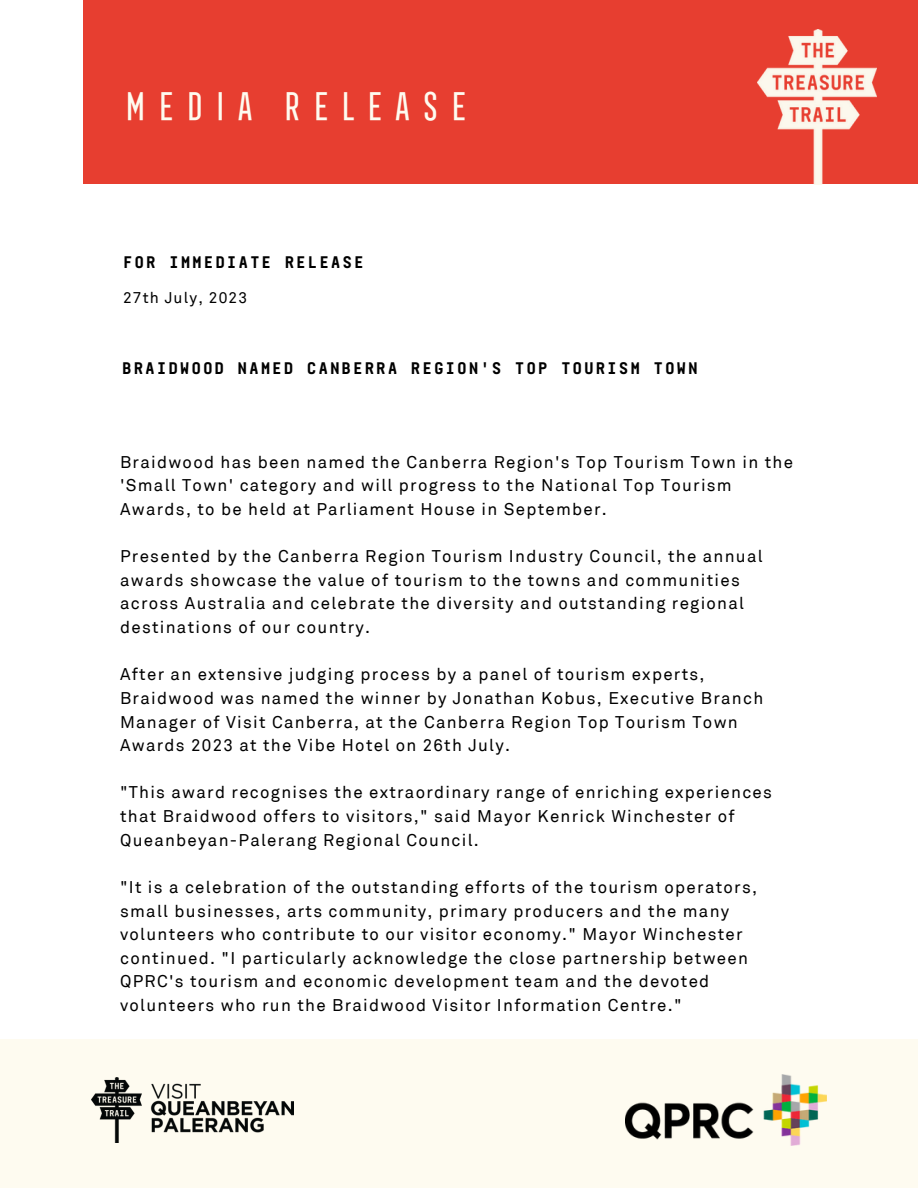
<style>
.page{position:relative;width:918px;height:1188px;background:#fff}
.page>*{position:absolute;margin:0;border:0;box-sizing:border-box;transform-origin:0 0}
.t1{font:39px "Frontage Condensed";letter-spacing:.18em;color:#fefbf0}
.t2{font:900 18.3px "Realtime";letter-spacing:.1em;color:#000}
.t3{font:16.95px/23.7px "Akkurat";letter-spacing:.075em;color:#000}
.t4{font:15.45px "Akkurat";letter-spacing:.075em;color:#000}
</style>
<div class="page">
<div style="left:83px;top:0;width:835px;height:184px;background:#e73e30"></div>
<div style="left:0;top:1040px;width:918px;height:148px;background:#fefbf0"></div>
<img style="left:757px;top:30px;width:119px;height:155px">
<img style="left:92px;top:1077px;width:201px;height:66px">
<img style="left:625px;top:1075px;width:202px;height:70px">
<p class="t1" style="left:121px;top:85px;width:348px">MEDIA RELEASE</p>
<p class="t2" style="left:123px;top:248px;width:242px">FOR IMMEDIATE RELEASE</p>
<p class="t4" style="left:123px;top:288px;width:126px">27th July, 2023</p>
<p class="t2" style="left:122px;top:354px;width:577px">BRAIDWOOD NAMED CANBERRA REGION'S TOP TOURISM TOWN</p>
<p class="t3" style="left:120px;top:449px;width:675px">Braidwood has been named the Canberra Region's Top Tourism Town in the 'Small Town' category and will progress to the National Top Tourism<br>Awards, to be held at Parliament House in September.</p>
<p class="t3" style="left:120px;top:544px;width:644px">Presented by the Canberra Region Tourism Industry Council, the annual awards showcase the value of tourism to the towns and communities across Australia and celebrate the diversity and outstanding regional destinations of our country.</p>
<p class="t3" style="left:120px;top:662px;width:645px">After an extensive judging process by a panel of tourism experts, Braidwood was named the winner by Jonathan Kobus, Executive Branch Manager of Visit Canberra, at the Canberra Region Top Tourism Town Awards 2023 at the Vibe Hotel on 26th July.</p>
<p class="t3" style="left:120px;top:780px;width:653px">"This award recognises the extraordinary range of enriching experiences that Braidwood offers to visitors," said Mayor Kenrick Winchester of<br>Queanbeyan-Palerang Regional Council.</p>
<p class="t3" style="left:120px;top:875px;width:639px">"It is a celebration of the outstanding efforts of the tourism operators, small businesses, arts community, primary producers and the many volunteers who contribute to our visitor economy." Mayor Winchester continued. "I particularly acknowledge the close partnership between QPRC's tourism and economic development team and the devoted volunteers who run the Braidwood Visitor Information Centre."</p>
</div>
